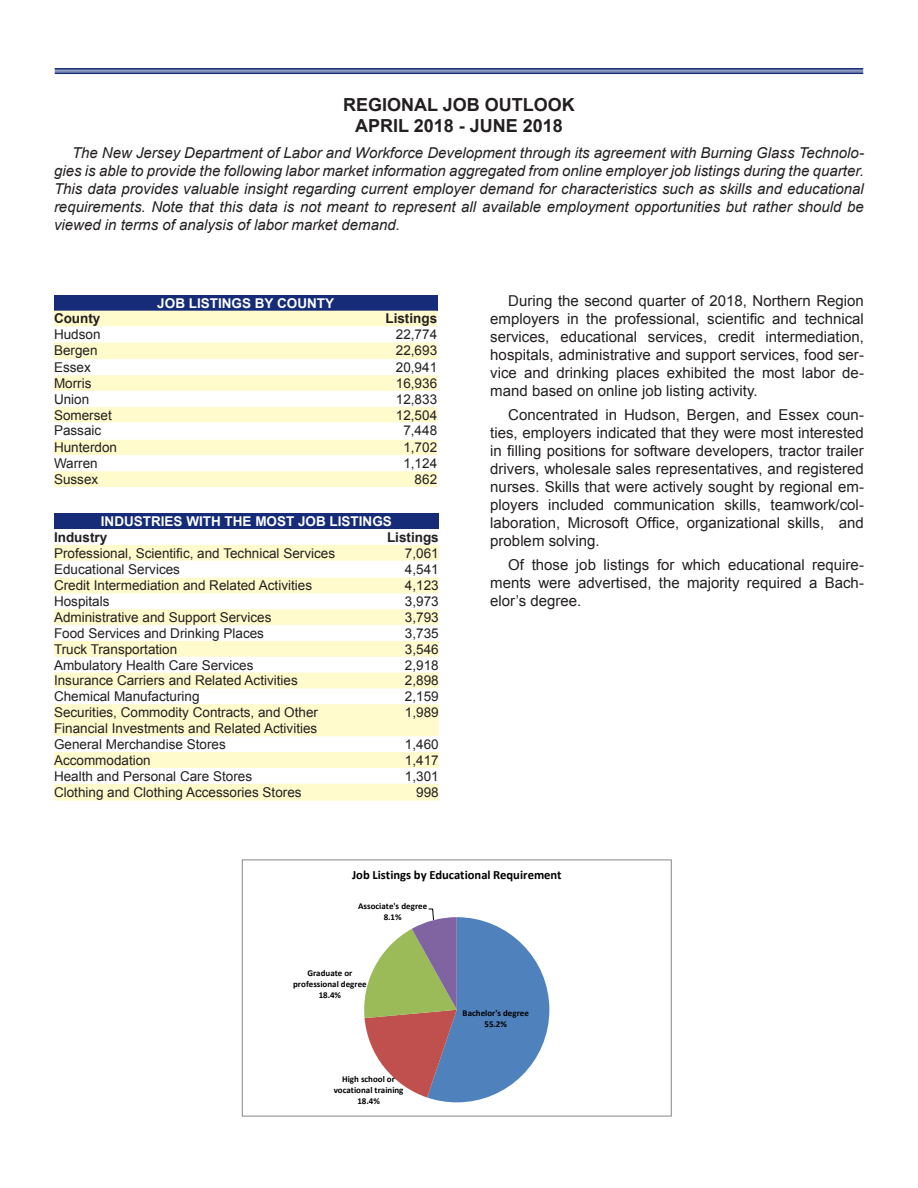
<style>
.page{position:relative;width:918px;height:1188px;background:#fff}
.page>*{position:absolute;margin:0;border:0;box-sizing:border-box;transform-origin:0 0}
.t1{font:700 18px "Arial";color:#231f20}
.regional_focus_body{font:15px/18px "Arial";color:#231f20;text-align:justify}
.regional_focus_body-2{font:italic 15px/18px "Arial";color:#231f20;text-align:justify}
.t2{font:13.5px "Arial";color:#231f20}
.t3{font:700 13.5px "Arial";color:#fff}
.t4{font:700 13.5px "Arial";color:#231f20}
.t5{font:700 12.6px "Calibri";color:#000}
.t6{font:700 9px/10.9px "Calibri";color:#000;text-align:center}
</style>
<div class="page">
<div style="left:54px;top:295px;width:383px;height:16px;background:#162c79"></div>
<div style="left:54px;top:311px;width:383px;height:176px;background:#fffbcc"></div>
<svg style="left:54px;top:326px;width:383px;height:145px"></svg>
<hr style="left:55px;top:68px;width:808px;height:2px;background:#162c79">
<hr style="left:55px;top:71px;width:808px;height:1px;background:#162c79">
<hr style="left:55px;top:72px;width:808px;height:2px;background:#162c79">
<svg style="left:364px;top:908px;width:185px;height:194px"></svg>
<div style="left:242px;top:860px;width:430px;height:256px;border:1px solid #868686"></div>
<div style="left:54px;top:513px;width:385px;height:16px;background:#162c79"></div>
<svg style="left:54px;top:545px;width:385px;height:256px;fill:#fffbcc"></svg>
<p class="t1" style="left:343px;top:93px;width:233px">REGIONAL JOB OUTLOOK</p>
<p class="t1" style="left:355px;top:114px;width:209px">APRIL 2018 - JUNE 2018</p>
<p class="regional_focus_body-2" style="left:54px;top:144px;width:812px;text-indent:18px">The New Jersey Department of Labor and Workforce Development through its agreement with Burning Glass Technolo&shy;gies is able to provide the following labor market information aggregated from online employer job listings during the quarter.<br>This data provides valuable insight regarding current employer demand for characteristics such as skills and educational requirements. Note that this data is not meant to represent all available employment opportunities but rather should be viewed in terms of analysis of labor market demand.</p>
<p class="t3" style="left:157px;top:294px;width:178px">JOB LISTINGS BY COUNTY</p>
<p class="t4" style="left:54px;top:310px;width:48px">County</p>
<p class="t4" style="left:385px;top:310px;width:53px">Listings</p>
<p class="t2" style="left:54px;top:326px;width:48px">Hudson</p>
<p class="t2" style="left:396px;top:326px;width:43px">22,774</p>
<p class="t2" style="left:54px;top:342px;width:45px">Bergen</p>
<p class="t2" style="left:396px;top:342px;width:43px">22,693</p>
<p class="t2" style="left:54px;top:359px;width:38px">Essex</p>
<p class="t2" style="left:396px;top:359px;width:43px">20,941</p>
<p class="t2" style="left:54px;top:374px;width:39px">Morris</p>
<p class="t2" style="left:396px;top:374px;width:43px">16,936</p>
<p class="t2" style="left:54px;top:390px;width:37px">Union</p>
<p class="t2" style="left:396px;top:390px;width:43px">12,833</p>
<p class="t2" style="left:54px;top:406px;width:59px">Somerset</p>
<p class="t2" style="left:396px;top:406px;width:43px">12,504</p>
<p class="t2" style="left:54px;top:422px;width:49px">Passaic</p>
<p class="t2" style="left:403px;top:422px;width:35px">7,448</p>
<p class="t2" style="left:54px;top:439px;width:65px">Hunterdon</p>
<p class="t2" style="left:403px;top:439px;width:35px">1,702</p>
<p class="t2" style="left:54px;top:455px;width:45px">Warren</p>
<p class="t2" style="left:403px;top:455px;width:35px">1,124</p>
<p class="t2" style="left:54px;top:470px;width:46px">Sussex</p>
<p class="t2" style="left:415px;top:470px;width:24px">862</p>
<p class="t3" style="left:101px;top:512px;width:293px">INDUSTRIES WITH THE MOST JOB LISTINGS</p>
<p class="t4" style="left:54px;top:528px;width:55px">Industry</p>
<p class="t4" style="left:387px;top:528px;width:53px">Listings</p>
<p class="t2" style="left:54px;top:544px;width:283px">Professional, Scientific, and Technical Services</p>
<p class="t2" style="left:405px;top:544px;width:35px">7,061</p>
<p class="t2" style="left:54px;top:560px;width:128px">Educational Services</p>
<p class="t2" style="left:405px;top:560px;width:35px">4,541</p>
<p class="t2" style="left:54px;top:577px;width:260px">Credit Intermediation and Related Activities</p>
<p class="t2" style="left:405px;top:577px;width:35px">4,123</p>
<p class="t2" style="left:54px;top:593px;width:57px">Hospitals</p>
<p class="t2" style="left:405px;top:593px;width:35px">3,973</p>
<p class="t2" style="left:54px;top:609px;width:219px">Administrative and Support Services</p>
<p class="t2" style="left:405px;top:609px;width:35px">3,793</p>
<p class="t2" style="left:54px;top:624px;width:212px">Food Services and Drinking Places</p>
<p class="t2" style="left:405px;top:624px;width:35px">3,735</p>
<p class="t2" style="left:54px;top:640px;width:125px">Truck Transportation</p>
<p class="t2" style="left:405px;top:640px;width:35px">3,546</p>
<p class="t2" style="left:54px;top:656px;width:201px">Ambulatory Health Care Services</p>
<p class="t2" style="left:405px;top:656px;width:35px">2,918</p>
<p class="t2" style="left:54px;top:672px;width:245px">Insurance Carriers and Related Activities</p>
<p class="t2" style="left:405px;top:672px;width:35px">2,898</p>
<p class="t2" style="left:54px;top:688px;width:147px">Chemical Manufacturing</p>
<p class="t2" style="left:405px;top:688px;width:35px">2,159</p>
<p class="t2" style="left:54px;top:703px;width:266px">Securities, Commodity Contracts, and Other</p>
<p class="t2" style="left:54px;top:720px;width:265px">Financial Investments and Related Activities</p>
<p class="t2" style="left:405px;top:703px;width:35px">1,989</p>
<p class="t2" style="left:54px;top:736px;width:173px">General Merchandise Stores</p>
<p class="t2" style="left:405px;top:736px;width:35px">1,460</p>
<p class="t2" style="left:54px;top:751px;width:98px">Accommodation</p>
<p class="t2" style="left:405px;top:751px;width:35px">1,417</p>
<p class="t2" style="left:54px;top:767px;width:200px">Health and Personal Care Stores</p>
<p class="t2" style="left:405px;top:767px;width:35px">1,301</p>
<p class="t2" style="left:54px;top:783px;width:249px">Clothing and Clothing Accessories Stores</p>
<p class="t2" style="left:416px;top:783px;width:24px">998</p>
<p class="regional_focus_body" style="left:490px;top:292px;width:375px;text-indent:18px">During the second quarter of 2018, Northern Region employers in the professional, scientific and technical services, educational services, credit intermediation, hospitals, administrative and support services, food ser&shy;vice and drinking places exhibited the most labor de&shy;mand based on online job listing activity.</p>
<p class="regional_focus_body" style="left:490px;top:406px;width:375px;text-indent:18px">Concentrated in Hudson, Bergen, and Essex coun&shy;ties, employers indicated that they were most interested in filling positions for software developers, tractor trailer drivers, wholesale sales representatives, and registered nurses. Skills that were actively sought by regional em&shy;ployers included communication skills, teamwork/col&shy;laboration, Microsoft Office, organizational skills, and problem solving.</p>
<p class="regional_focus_body" style="left:490px;top:556px;width:375px;text-indent:18px">Of those job listings for which educational require&shy;ments were advertised, the majority required a Bach&shy;elor’s degree.</p>
<p class="t5" style="left:352px;top:866px;width:211px">Job Listings by Educational Requirement</p>
<p class="t6" style="left:358px;top:901px;width:71px">Associate's degree<br>8.1%</p>
<p class="t6" style="left:293px;top:968px;width:75px">Graduate or professional degree<br>18.4%</p>
<p class="t6" style="left:334px;top:1074px;width:71px">High school or vocational training<br>18.4%</p>
<p class="t6" style="left:463px;top:1007px;width:68px">Bachelor's degree<br>55.2%</p>
</div>
